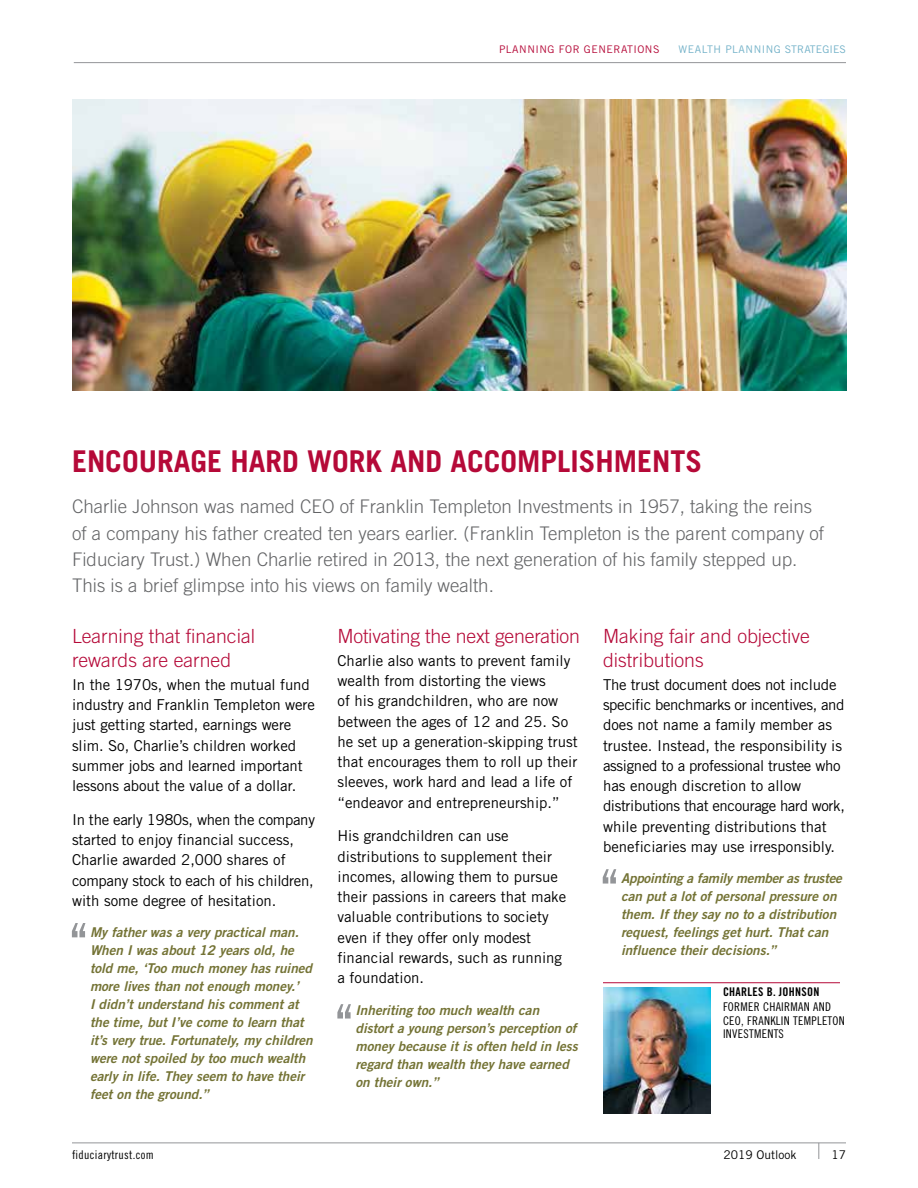
<style>
.page{position:relative;width:918px;height:1188px;background:#fff}
.page>*{position:absolute;margin:0;border:0;box-sizing:border-box;transform-origin:0 0}
.t1{font:57px "Trade Gothic LT Std";color:#939598}
.t2{font:700 30px "Trade Gothic LT Std";color:#b50938}
.t3{font:300 19.5px/24px "Trade Gothic LT Std";color:#b50938}
.t4{font:300 18.75px/26.2px "Trade Gothic LT Std";color:#636466}
.t5{font:15px/20.2px "Trade Gothic LT Std";color:#000}
.t6{font:13.5px/18px "Trade Gothic LT Std Bd 2 Obl";color:#747335}
.t7{font:12px/13.5px "Trade Gothic LT Std Cn 18";letter-spacing:.025em;color:#000}
.t8{font:12px "Trade Gothic LT Std Bd Cn 20";letter-spacing:.025em;color:#000}
.t9{font:12px "Trade Gothic LT Std";color:#000}
.t10{font:10.5px "Trade Gothic LT Std";letter-spacing:.05em;color:#72b1c8}
.t11{font:10.5px "Trade Gothic LT Std";letter-spacing:.05em;color:#b50938}
</style>
<div class="page">
<svg style="left:818px;top:1144px;width:1px;height:15px"></svg>
<hr style="left:72px;top:1143px;width:774px;height:1px;background:#939598">
<hr style="left:74px;top:62px;width:772px;height:1px;background:#939598">
<img style="left:603px;top:988px;width:108px;height:126px">
<hr style="left:603px;top:982px;width:237px;height:1px;background:#b50938">
<img style="left:72px;top:99px;width:774px;height:292px">
<p class="t11" style="left:499px;top:43px;width:162px">PLANNING FOR GENERATIONS</p>
<p class="t10" style="left:679px;top:43px;width:169px">WEALTH PLANNING STRATEGIES</p>
<h2 class="t2" style="left:72px;top:443px;width:632px">ENCOURAGE HARD WORK AND ACCOMPLISHMENTS</h2>
<p class="t4" style="left:72px;top:493px;width:754px">Charlie Johnson was named CEO of Franklin Templeton Investments in 1957, taking the reins of a company his father created ten years earlier. (Franklin Templeton is the parent company of Fiduciary Trust.) When Charlie retired in 2013, the next generation of his family stepped up.<br>This is a brief glimpse into his views on family wealth.</p>
<h3 class="t3" style="left:72px;top:623px;width:185px">Learning that financial rewards are earned</h3>
<p class="t5" style="left:72px;top:674px;width:244px">In the 1970s, when the mutual fund industry and Franklin Templeton were just getting started, earnings were slim. So, Charlie’s children worked summer jobs and learned important lessons about the value of a dollar.</p>
<p class="t5" style="left:72px;top:809px;width:245px">In the early 1980s, when the company started to enjoy financial success, Charlie awarded 2,000 shares of company stock to each of his children, with some degree of hesitation.</p>
<p class="t6" style="left:90px;top:924px;width:224px">My father was a very practical man.<br>When I was about 12 years old, he told me, ‘Too much money has ruined more lives than not enough money.’<br>I didn’t understand his comment at the time, but I’ve come to learn that it’s very true. Fortunately, my children were not spoiled by too much wealth early in life. They seem to have their feet on the ground.”</p>
<h3 class="t3" style="left:603px;top:623px;width:208px">Making fair and objective distributions</h3>
<p class="t5" style="left:603px;top:674px;width:243px">The trust document does not include specific benchmarks or incentives, and does not name a family member as trustee. Instead, the responsibility is assigned to a professional trustee who has enough discretion to allow distributions that encourage hard work, while preventing distributions that beneficiaries may use irresponsibly.</p>
<p class="t6" style="left:621px;top:870px;width:223px">Appointing a family member as trustee can put a lot of personal pressure on them. If they say no to a distribution request, feelings get hurt. That can influence their decisions.”</p>
<h3 class="t3" style="left:338px;top:623px;width:244px">Motivating the next generation</h3>
<p class="t5" style="left:338px;top:650px;width:242px">Charlie also wants to prevent family wealth from distorting the views<br>of his grandchildren, who are now between the ages of 12 and 25. So he set up a generation-skipping trust that encourages them to roll up their sleeves, work hard and lead a life of “endeavor and entrepreneurship.”</p>
<p class="t5" style="left:338px;top:826px;width:230px">His grandchildren can use distributions to supplement their incomes, allowing them to pursue their passions in careers that make valuable contributions to society even if they offer only modest financial rewards, such as running a foundation.</p>
<p class="t6" style="left:356px;top:1001px;width:224px">Inheriting too much wealth can distort a young person’s perception of money because it is often held in less regard than wealth they have earned on their own.”</p>
<h1 class="t1" style="left:598px;top:856px;width:25px">‘‘</h1>
<h1 class="t1" style="left:67px;top:910px;width:25px">‘‘</h1>
<p class="t8" style="left:723px;top:985px;width:98px">CHARLES B. JOHNSON</p>
<p class="t7" style="left:723px;top:1000px;width:123px">FORMER CHAIRMAN AND<br>CEO, FRANKLIN TEMPLETON<br>INVESTMENTS</p>
<h1 class="t1" style="left:332px;top:991px;width:25px">‘‘</h1>
<p class="t7" style="left:72px;top:1148px;width:83px">fiduciarytrust.com</p>
<p class="t9" style="left:724px;top:1148px;width:74px">2019 Outlook</p>
<p class="t9" style="left:831px;top:1148px;width:16px">17</p>
</div>
